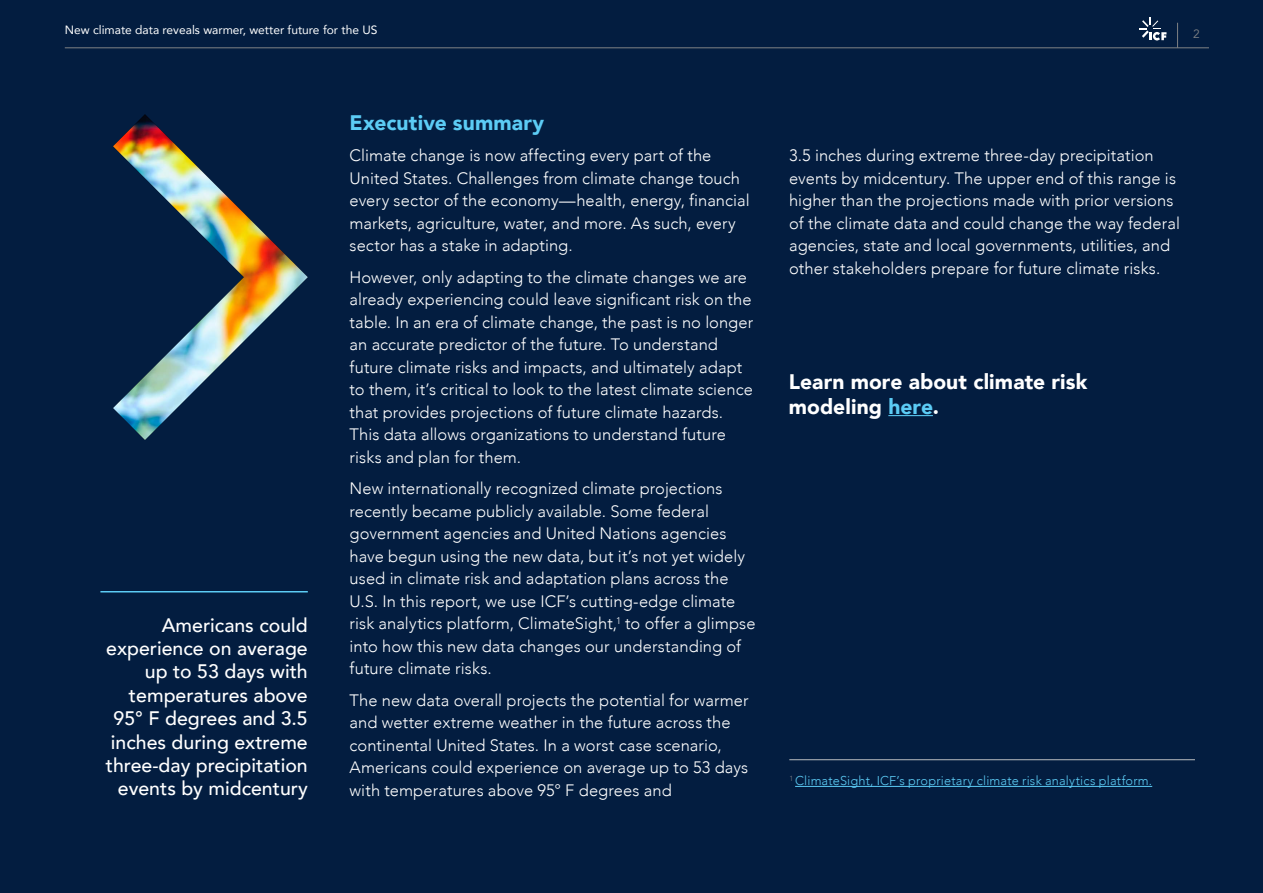
<style>
.page{position:relative;width:1263px;height:893px;background:#031d40}
.page>*{position:absolute;margin:0;border:0;box-sizing:border-box;transform-origin:0 0}
.t1{font:900 21px/25.5px "Avenir";letter-spacing:.005em;color:#fff}
.t2{font:900 21px "Avenir";letter-spacing:.01em;color:#5cccf5}
.H8{font:500 19.5px/23.4px "Avenir";color:#fff;text-align:right}
.body_paragraph{font:300 16.5px/22.5px "Avenir";letter-spacing:.005em;color:#fff}
.t3{font:300 12.75px "Avenir";letter-spacing:.015em;color:#5cccf5}
.t4{font:12px "Avenir";color:#fff}
.t5{font:12px "Avenir";color:#808285}
.footnote{font:300 7.5px "Avenir";color:#808285}
.s1{color:#5cccf5}
</style>
<div class="page">
<hr style="left:65px;top:48px;width:1144px;height:1px;background:#808285">
<svg style="left:1177px;top:23px;width:1px;height:25px"></svg>
<svg style="left:1139px;top:17px;width:27px;height:24px"></svg>
<img style="left:113px;top:114px;width:195px;height:326px">
<hr style="left:100px;top:591px;width:208px;height:1px;background:#5cccf5">
<hr style="left:789px;top:759px;width:406px;height:1px;background:#bcbec0">
<hr style="left:795px;top:786px;width:357px;height:1px;background:#5cccf5">
<hr style="left:888px;top:415px;width:45px;height:1px;background:#5cccf5">
<p class="t4" style="left:65px;top:20px;width:314px">New climate data reveals warmer, wetter future for the US</p>
<p class="t5" style="left:1193px;top:27px;width:8px">2</p>
<p class="H8" style="left:106px;top:612px;width:203px">Americans could experience on average up to 53 days with temperatures above<br>95° F degrees and 3.5 inches during extreme three-day precipitation events by midcentury</p>
<h2 class="t2" style="left:350px;top:105px;width:196px">Executive summary</h2>
<p class="body_paragraph" style="left:350px;top:144px;width:402px">Climate change is now affecting every part of the United States. Challenges from climate change touch every sector of the economy—health, energy, financial markets, agriculture, water, and more. As such, every sector has a stake in adapting.</p>
<p class="body_paragraph" style="left:350px;top:266px;width:405px">However, only adapting to the climate changes we are already experiencing could leave significant risk on the table. In an era of climate change, the past is no longer an accurate predictor of the future. To understand future climate risks and impacts, and ultimately adapt to them, it’s critical to look to the latest climate science that provides projections of future climate hazards.<br>This data allows organizations to understand future risks and plan for them.</p>
<p class="body_paragraph" style="left:350px;top:477px;width:407px">New internationally recognized climate projections recently became publicly available. Some federal government agencies and United Nations agencies have begun using the new data, but it’s not yet widely used in climate risk and adaptation plans across the U.S. In this report, we use ICF’s cutting-edge climate risk analytics platform, ClimateSight,<sup>1</sup> to offer a glimpse into how this new data changes our understanding of future climate risks.</p>
<p class="body_paragraph" style="left:350px;top:689px;width:401px">The new data overall projects the potential for warmer and wetter extreme weather in the future across the continental United States. In a worst case scenario, Americans could experience on average up to 53 days with temperatures above 95° F degrees and</p>
<p class="body_paragraph" style="left:789px;top:144px;width:392px">3.5 inches during extreme three-day precipitation events by midcentury. The upper end of this range is higher than the projections made with prior versions of the climate data and could change the way federal agencies, state and local governments, utilities, and other stakeholders prepare for future climate risks.</p>
<h2 class="t1" style="left:789px;top:368px;width:300px">Learn more about climate risk modeling <span class="s1">here</span>.</h2>
<p class="footnote" style="left:789px;top:774px;width:5px">1</p>
<p class="t3" style="left:795px;top:773px;width:359px">ClimateSight, ICF’s proprietary climate risk analytics platform.</p>
</div>
